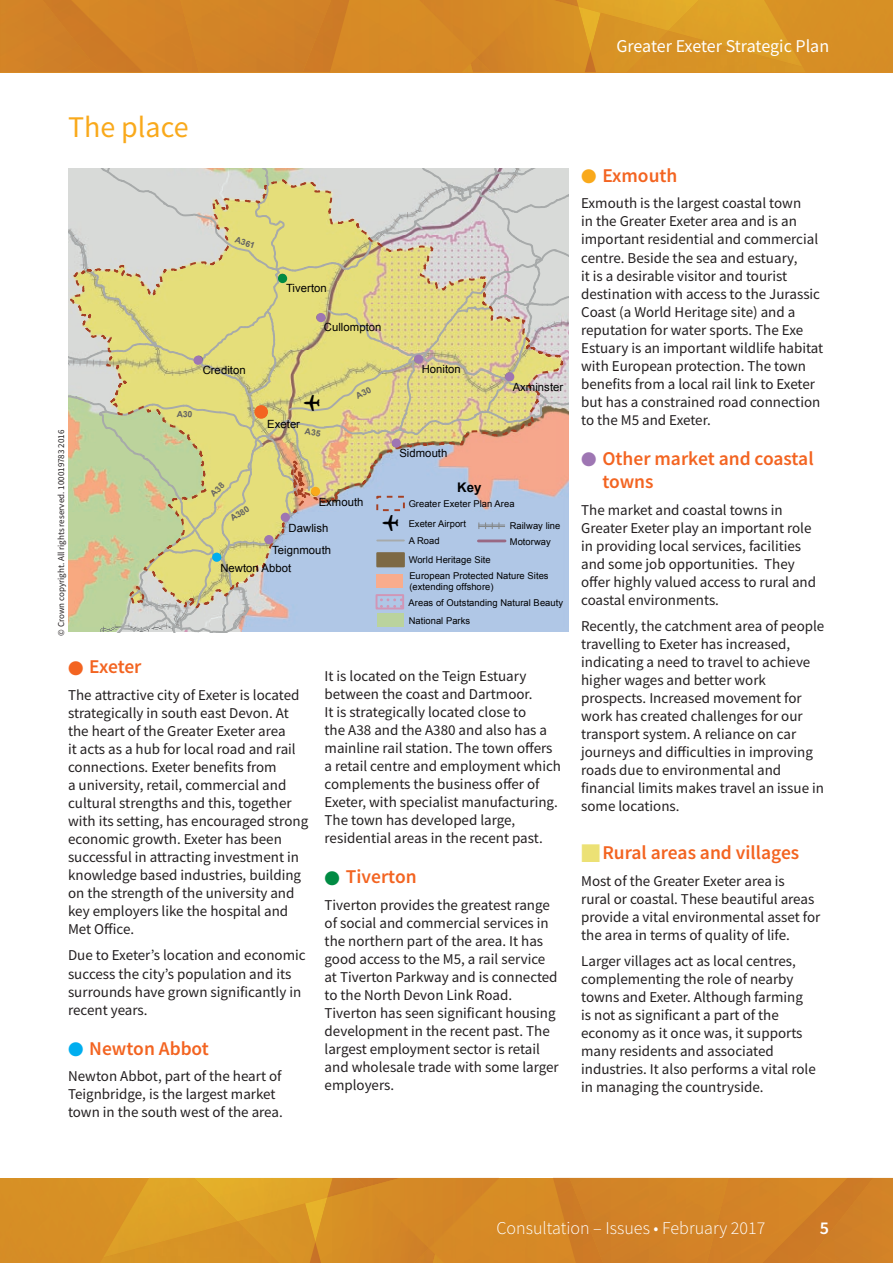
<style>
.page{position:relative;width:893px;height:1263px;background:#fff}
.page>*{position:absolute;margin:0;border:0;box-sizing:border-box;transform-origin:0 0}
.t1{font:30px "Source Sans Pro";color:#f9a91b}
.t2{font:22.8px "ESRI Default Marker";color:#000001}
.t3{font:600 19.5px/23.4px "Source Sans Pro";color:#f36421}
.t4{font:300 18px "Source Sans Pro";color:#fff}
.t5{font:18px "Source Sans Pro";letter-spacing:-.01em;color:#fff}
.t6{font:600 18px "Source Sans Pro";color:#fff}
.t7{font:15px/18px "Source Sans Pro";color:#231f20}
.t8{font:700 13.2px "Arial";color:#000001}
.t9{font:11.25px "Arial";color:#000001}
.t10{font:10.5px "ESRI Default Marker";color:#46494a}
.t11{font:9.3px/17.1px "Arial";color:#000001}
.t12{font:9px "Source Sans Pro";color:#231f20}
.t13{font:700 8.55px "Arial";color:#646363}
.s1{color:#00aeef}
.s2{color:#008b43}
.s3{color:#f9a91b}
.s4{color:#9e76b3}
.s5{color:#ece175}
</style>
<div class="page">
<div style="left:729px;top:1178px;width:21px;height:85px;background:#d28227"></div>
<img style="left:750px;top:1178px;width:45px;height:85px">
<div style="left:435px;top:1178px;width:118px;height:85px;background:#d78a26"></div>
<img style="left:553px;top:1178px;width:16px;height:85px">
<div style="left:569px;top:1178px;width:160px;height:85px;background:#d28227"></div>
<div style="left:366px;top:1178px;width:133px;height:70px;background:#d58926"></div>
<div style="left:0;top:1178px;width:103px;height:85px;background:#d78f25"></div>
<div style="left:237px;top:1178px;width:90px;height:25px;background:#e1a729"></div>
<img style="left:327px;top:1178px;width:39px;height:9px">
<img style="left:103px;top:1178px;width:134px;height:43px">
<img style="left:429px;top:1248px;width:6px;height:6px">
<img style="left:305px;top:1197px;width:10px;height:6px">
<img style="left:315px;top:1187px;width:114px;height:76px">
<img style="left:237px;top:1203px;width:78px;height:60px">
<img style="left:306px;top:1242px;width:18px;height:21px">
<img style="left:93px;top:1221px;width:199px;height:42px">
<div style="left:795px;top:1178px;width:98px;height:85px;background:#d08027"></div>
<img style="left:429px;top:1254px;width:28px;height:9px">
<div style="left:143px;top:0;width:34px;height:72px;background:#d38227"></div>
<img style="left:100px;top:0;width:43px;height:72px">
<div style="left:353px;top:0;width:186px;height:72px;background:#d78926"></div>
<img style="left:336px;top:0;width:17px;height:72px">
<div style="left:177px;top:0;width:159px;height:72px;background:#d28127"></div>
<div style="left:406px;top:0;width:133px;height:58px;background:#d58926"></div>
<div style="left:539px;top:7px;width:46px;height:65px;background:#d78e25"></div>
<div style="left:803px;top:0;width:90px;height:72px;background:#d78e25"></div>
<img style="left:573px;top:0;width:95px;height:31px">
<img style="left:539px;top:0;width:39px;height:7px">
<img style="left:668px;top:0;width:135px;height:31px">
<img style="left:491px;top:58px;width:1px;height:14px">
<img style="left:471px;top:57px;width:20px;height:15px">
<img style="left:578px;top:7px;width:23px;height:44px">
<img style="left:590px;top:13px;width:78px;height:59px">
<img style="left:585px;top:51px;width:11px;height:21px">
<img style="left:627px;top:31px;width:179px;height:41px">
<div style="left:0;top:0;width:100px;height:72px;background:#d08027"></div>
<svg style="left:462px;top:64px;width:11px;height:8px"></svg>
<svg style="left:68px;top:169px;width:501px;height:464px;background:#cfcca7"></svg>
<p class="t5" style="left:616px;top:34px;width:214px">Greater Exeter Strategic Plan</p>
<h1 class="t1" style="left:68px;top:108px;width:122px">The place</h1>
<p class="t13" style="left:237px;top:234px;width:22px;rotate:18deg">A361</p>
<p class="t10" style="left:195px;top:353px;width:9px">!</p>
<p class="t9" style="left:203px;top:362px;width:44px">Crediton</p>
<p class="t10" style="left:279px;top:272px;width:9px">!</p>
<p class="t9" style="left:286px;top:280px;width:42px">Tiverton</p>
<p class="t10" style="left:317px;top:311px;width:9px">!</p>
<p class="t9" style="left:324px;top:320px;width:59px">Cullompton</p>
<h2 class="t2" style="left:304px;top:389px;width:17px">o</h2>
<p class="t9" style="left:422px;top:362px;width:41px">Honiton</p>
<p class="t9" style="left:513px;top:379px;width:52px">Axminster</p>
<p class="t12" style="left:55px;top:636px;width:207px;rotate:-90deg">© Crown copyright. All rights reserved. 100019783 2016</p>
<p class="t9" style="left:267px;top:417px;width:34px">Exeter</p>
<p class="t13" style="left:228px;top:514px;width:22px;rotate:-33deg">A380</p>
<p class="t10" style="left:311px;top:486px;width:9px">!</p>
<p class="t9" style="left:319px;top:495px;width:46px">Exmouth</p>
<p class="t9" style="left:289px;top:520px;width:41px">Dawlish</p>
<p class="t9" style="left:272px;top:542px;width:60px">Teignmouth</p>
<p class="t9" style="left:220px;top:560px;width:72px">Newton Abbot</p>
<p class="t9" style="left:399px;top:446px;width:50px">Sidmouth</p>
<p class="t8" style="left:457px;top:479px;width:26px">Key</p>
<p class="t11" style="left:409px;top:495px;width:107px">Greater Exeter Plan Area</p>
<h2 class="t2" style="left:383px;top:510px;width:17px">o</h2>
<p class="t11" style="left:409px;top:515px;width:59px">Exeter Airport<br>A Road</p>
<p class="t11" style="left:510px;top:519px;width:52px;line-height:15.1px">Railway line<br>Motorway</p>
<p class="t11" style="left:409px;top:552px;width:141px;line-height:15.6px">World Heritage Site<br>European Protected Nature Sites</p>
<p class="t11" style="left:409px;top:579px;width:156px;line-height:15.9px">(extending offshore)<br>Areas of Outstanding Natural Beauty</p>
<p class="t11" style="left:409px;top:612px;width:63px">National Parks</p>
<h3 class="t3" style="left:68px;top:655px;width:75px">● Exeter</h3>
<p class="t7" style="left:68px;top:686px;width:242px">The attractive city of Exeter is located strategically in south east Devon. At the heart of the Greater Exeter area<br>it acts as a hub for local road and rail connections. Exeter benefits from<br>a university, retail, commercial and cultural strengths and this, together with its setting, has encouraged strong economic growth. Exeter has been successful in attracting investment in knowledge based industries, building on the strength of the university and key employers like the hospital and Met Office.</p>
<p class="t7" style="left:68px;top:946px;width:239px">Due to Exeter’s location and economic success the city’s population and its surrounds have grown significantly in recent years.</p>
<h3 class="t3" style="left:68px;top:1036px;width:142px"><span class="s1">●</span> Newton Abbot</h3>
<p class="t7" style="left:68px;top:1067px;width:216px">Newton Abbot, part of the heart of<br>Teignbridge, is the largest market town in the south west of the area.</p>
<p class="t7" style="left:325px;top:666px;width:238px">It is located on the Teign Estuary between the coast and Dartmoor.<br>It is strategically located close to<br>the A38 and the A380 and also has a mainline rail station. The town offers a retail centre and employment which complements the business offer of Exeter, with specialist manufacturing.<br>The town has developed large, residential areas in the recent past.</p>
<h3 class="t3" style="left:325px;top:865px;width:94px"><span class="s2">●</span> Tiverton</h3>
<p class="t7" style="left:325px;top:895px;width:236px">Tiverton provides the greatest range of social and commercial services in the northern part of the area. It has good access to the M5, a rail service at Tiverton Parkway and is connected to the North Devon Link Road.<br>Tiverton has seen significant housing development in the recent past. The largest employment sector is retail and wholesale trade with some larger employers.</p>
<h3 class="t3" style="left:581px;top:164px;width:98px"><span class="s3">●</span> Exmouth</h3>
<p class="t7" style="left:581px;top:194px;width:244px">Exmouth is the largest coastal town<br>in the Greater Exeter area and is an important residential and commercial centre. Beside the sea and estuary,<br>it is a desirable visitor and tourist destination with access to the Jurassic Coast (a World Heritage site) and a reputation for water sports. The Exe Estuary is an important wildlife habitat with European protection. The town benefits from a local rail link to Exeter but has a constrained road connection to the M5 and Exeter.</p>
<h3 class="t3" style="left:602px;top:447px;width:213px;text-indent:-21px"><span class="s4">●</span> Other market and coastal towns</h3>
<p class="t7" style="left:581px;top:501px;width:236px">The market and coastal towns in Greater Exeter play an important role in providing local services, facilities and some job opportunities. They offer highly valued access to rural and coastal environments.</p>
<p class="t7" style="left:581px;top:617px;width:245px">Recently, the catchment area of people travelling to Exeter has increased, indicating a need to travel to achieve higher wages and better work prospects. Increased movement for work has created challenges for our transport system. A reliance on car journeys and difficulties in improving roads due to environmental and financial limits makes travel an issue in some locations.</p>
<h3 class="t3" style="left:581px;top:841px;width:220px"><span class="s5">■</span>Rural areas and villages</h3>
<p class="t7" style="left:581px;top:871px;width:241px">Most of the Greater Exeter area is<br>rural or coastal. These beautiful areas provide a vital environmental asset for the area in terms of quality of life.</p>
<p class="t7" style="left:581px;top:952px;width:236px">Larger villages act as local centres, complementing the role of nearby towns and Exeter. Although farming is not as significant a part of the economy as it once was, it supports many residents and associated industries. It also performs a vital role in managing the countryside.</p>
<p class="t4" style="left:496px;top:1217px;width:270px">Consultation – Issues • February 2017</p>
<p class="t6" style="left:820px;top:1216px;width:11px">5</p>
</div>
